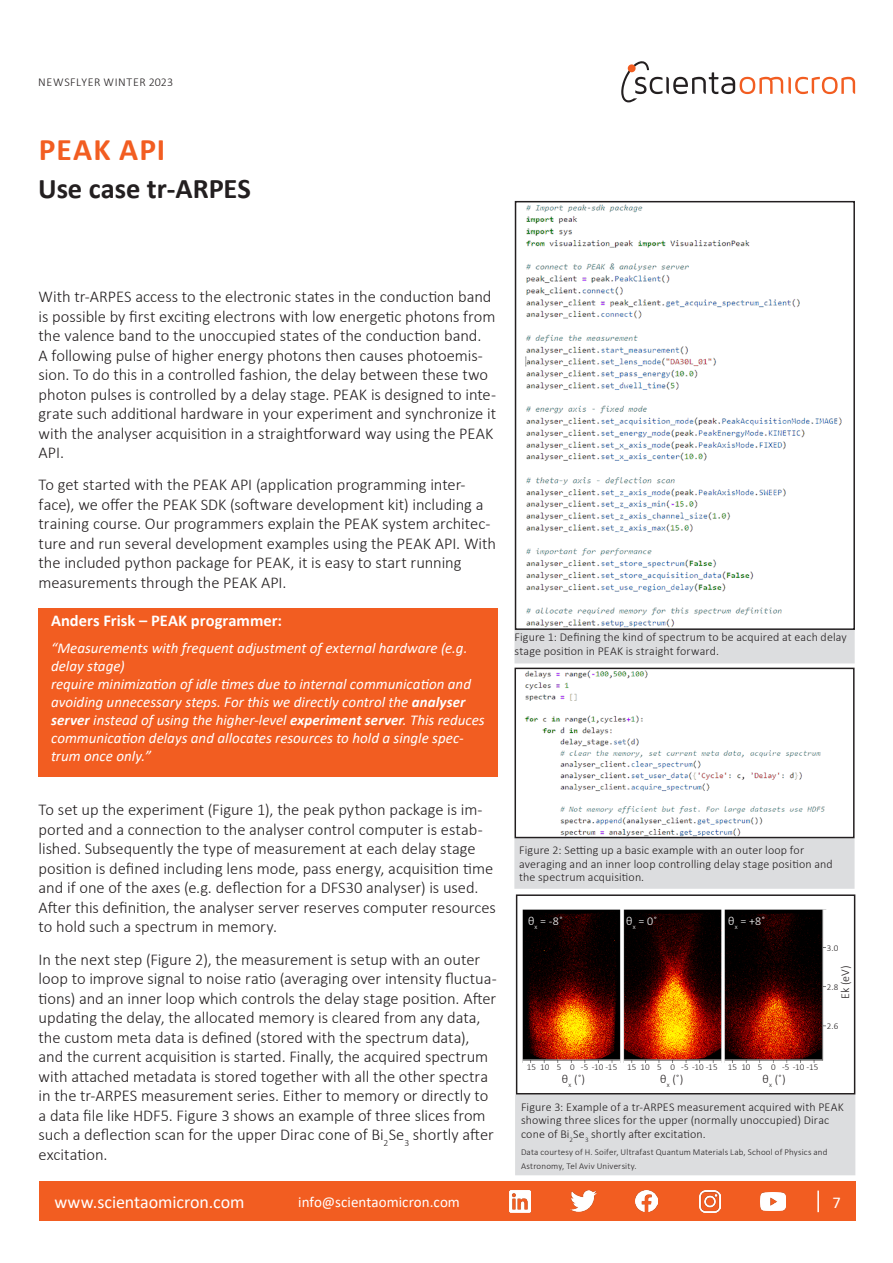
<style>
.page{position:relative;width:893px;height:1263px;background:#fff}
.page>*{position:absolute;margin:0;border:0;box-sizing:border-box;transform-origin:0 0}
.Headline1B{font:700 31.5px "Calibri";letter-spacing:.035em;color:#f25d21}
.Headline1B-2{font:700 28.5px "Calibri";color:#231f20}
.t1{font:18px "Calibri";letter-spacing:-.005em;color:#fff}
.Body_Text{font:300 16.5px/19.5px "Calibri";letter-spacing:-.005em;color:#231f20}
.Body_Text-2{font:700 16.5px "Calibri";color:#fff}
.Body_Text-3{font:16.5px "Calibri";color:#fff}
.Body_Text-WHITE_BP{font:italic 15px/18px "Calibri";color:#fff}
.t2{font:15px "Calibri";letter-spacing:.005em;color:#fff}
.Picture_Caption{font:300 12px/13.5px "Calibri";letter-spacing:.01em;color:#231f20}
.Picture_Caption-2{font:300 12px "Calibri";letter-spacing:.045em;color:#231f20}
.Picture_Caption-3{font:300 12px "Calibri";color:#fff}
.Picture_Caption-4{font:300 9px/13.5px "Calibri";letter-spacing:.02em;color:#231f20}
.s1{font-weight:700}
</style>
<div class="page">
<div style="left:514px;top:630px;width:341px;height:33px;background:#dcdddf"></div>
<img style="left:525px;top:204px;width:317px;height:423px">
<div style="left:515px;top:201px;width:340px;height:429px;border:2px solid #231f20"></div>
<div style="left:38px;top:608px;width:459px;height:169px;background:#f25d21"></div>
<div style="left:514px;top:838px;width:341px;height:51px;background:#dcdddf;border:2px solid #dcdddf"></div>
<img style="left:524px;top:671px;width:301px;height:164px">
<div style="left:514px;top:668px;width:341px;height:170px;border:2px solid #231f20"></div>
<div style="left:515px;top:1094px;width:340px;height:81px;background:#dcdddf;border:2px solid #dcdddf"></div>
<img style="left:522px;top:909px;width:305px;height:153px">
<div style="left:516px;top:894px;width:339px;height:200px;border:2px solid #231f20"></div>
<div style="left:39px;top:1182px;width:816px;height:39px;background:#f25d21"></div>
<hr style="left:817px;top:1190px;width:2px;height:22px;background:#fff">
<svg style="left:621px;top:61px;width:234px;height:41px"></svg>
<img style="left:636px;top:1191px;width:21px;height:21px">
<img style="left:699px;top:1190px;width:21px;height:22px">
<img style="left:510px;top:1191px;width:21px;height:21px">
<img style="left:571px;top:1191px;width:25px;height:21px">
<img style="left:760px;top:1192px;width:26px;height:18px">
<p class="Picture_Caption-2" style="left:38px;top:74px;width:136px">NEWSFLYER WINTER 2023</p>
<p class="Headline1B" style="left:39px;top:127px;width:128px">PEAK API</p>
<p class="Headline1B-2" style="left:38px;top:169px;width:214px">Use case tr-ARPES</p>
<p class="Body_Text" style="left:39px;top:287px;width:459px">With tr-ARPES access to the electronic states in the conduction band is possible by first exciting electrons with low energetic photons from the valence band to the unoccupied states of the conduction band.<br>A following pulse of higher energy photons then causes photoemis&shy;sion. To do this in a controlled fashion, the delay between these two photon pulses is controlled by a delay stage. PEAK is designed to inte&shy;grate such additional hardware in your experiment and synchronize it with the analyser acquisition in a straightforward way using the PEAK API.</p>
<p class="Body_Text" style="left:39px;top:475px;width:459px">To get started with the PEAK API (application programming inter&shy;face), we offer the PEAK SDK (software development kit) including a training course. Our programmers explain the PEAK system architec&shy;ture and run several development examples using the PEAK API. With the included python package for PEAK, it is easy to start running measurements through the PEAK API.</p>
<p class="Body_Text-2" style="left:51px;top:609px;width:233px">Anders Frisk – PEAK programmer:</p>
<p class="Body_Text-WHITE_BP" style="left:51px;top:638px;width:435px">“Measurements with frequent adjustment of external hardware (e.g. delay stage)<br>require minimization of idle times due to internal communication and avoiding unnecessary steps. For this we directly control the <span class="s1">analyser server</span> instead of using the higher-level <span class="s1">experiment server</span>. This reduces communication delays and allocates resources to hold a single spec&shy;trum once only.”</p>
<p class="Body_Text" style="left:39px;top:800px;width:459px">To set up the experiment (Figure 1), the peak python package is im&shy;ported and a connection to the analyser control computer is estab&shy;lished. Subsequently the type of measurement at each delay stage position is defined including lens mode, pass energy, acquisition time and if one of the axes (e.g. deflection for a DFS30 analyser) is used.<br>After this definition, the analyser server reserves computer resources to hold such a spectrum in memory.</p>
<p class="Body_Text" style="left:39px;top:949px;width:460px">In the next step (Figure 2), the measurement is setup with an outer loop to improve signal to noise ratio (averaging over intensity fluctua&shy;tions) and an inner loop which controls the delay stage position. After updating the delay, the allocated memory is cleared from any data, the custom meta data is defined (stored with the spectrum data), and the current acquisition is started. Finally, the acquired spectrum with attached metadata is stored together with all the other spectra in the tr-ARPES measurement series. Either to memory or directly to a data file like HDF5. Figure 3 shows an example of three slices from such a deflection scan for the upper Dirac cone of Bi<sub>2</sub>Se<sub>3</sub> shortly after excitation.</p>
<p class="Picture_Caption" style="left:514px;top:630px;width:334px">Figure 1: Defining the kind of spectrum to be acquired at each delay stage position in PEAK is straight forward.</p>
<p class="Picture_Caption" style="left:519px;top:843px;width:315px">Figure 2: Setting up a basic example with an outer loop for averaging and an inner loop controlling delay stage position and the spectrum acquisition.</p>
<p class="Picture_Caption-3" style="left:528px;top:914px;width:36px">θ<sub>x</sub> = -8˚</p>
<p class="Picture_Caption-3" style="left:626px;top:914px;width:32px">θ<sub>x</sub> = 0˚</p>
<p class="Picture_Caption-3" style="left:728px;top:914px;width:38px">θ<sub>x</sub> = +8˚</p>
<p class="Picture_Caption-4" style="left:827px;top:941px;width:13px">3.0</p>
<p class="Picture_Caption" style="left:838px;top:999px;width:35px;rotate:-90deg">Ek (eV)</p>
<p class="Picture_Caption-4" style="left:827px;top:980px;width:13px">2.8</p>
<p class="Picture_Caption-4" style="left:827px;top:1019px;width:13px">2.6</p>
<p class="Picture_Caption-4" style="left:527px;top:1060px;width:11px">15</p>
<p class="Picture_Caption-4" style="left:540px;top:1060px;width:11px">10</p>
<p class="Picture_Caption-4" style="left:557px;top:1060px;width:6px">5</p>
<p class="Picture_Caption-4" style="left:570px;top:1060px;width:6px">0</p>
<p class="Picture_Caption-4" style="left:581px;top:1060px;width:38px">-5 -10 -15</p>
<p class="Picture_Caption-4" style="left:627px;top:1060px;width:11px">15</p>
<p class="Picture_Caption-4" style="left:641px;top:1060px;width:11px">10</p>
<p class="Picture_Caption-4" style="left:657px;top:1060px;width:6px">5</p>
<p class="Picture_Caption-4" style="left:670px;top:1060px;width:6px">0</p>
<p class="Picture_Caption-4" style="left:681px;top:1060px;width:38px">-5 -10 -15</p>
<p class="Picture_Caption-4" style="left:728px;top:1060px;width:11px">15</p>
<p class="Picture_Caption-4" style="left:741px;top:1060px;width:11px">10</p>
<p class="Picture_Caption-4" style="left:758px;top:1060px;width:6px">5</p>
<p class="Picture_Caption-4" style="left:771px;top:1060px;width:6px">0</p>
<p class="Picture_Caption-4" style="left:782px;top:1060px;width:38px">-5 -10 -15</p>
<p class="Picture_Caption" style="left:562px;top:1072px;width:25px">θ<sub>x</sub> (˚)</p>
<p class="Picture_Caption" style="left:660px;top:1072px;width:25px">θ<sub>x</sub> (˚)</p>
<p class="Picture_Caption" style="left:762px;top:1072px;width:25px">θ<sub>x</sub> (˚)</p>
<p class="Picture_Caption" style="left:521px;top:1100px;width:324px">Figure 3: Example of a tr-ARPES measurement acquired with PEAK showing three slices for the upper (normally unoccupied) Dirac cone of Bi<sub>2</sub>Se<sub>3</sub> shortly after excitation.</p>
<p class="Picture_Caption-4" style="left:521px;top:1145px;width:308px">Data courtesy of H. Soifer, Ultrafast Quantum Materials Lab, School of Physics and<br>Astronomy, Tel Aviv University.</p>
<p class="t1" style="left:54px;top:1190px;width:192px">www.scientaomicron.com</p>
<p class="t2" style="left:298px;top:1191px;width:163px">info@scientaomicron.com</p>
<p class="Body_Text-3" style="left:833px;top:1190px;width:10px">7</p>
</div>
